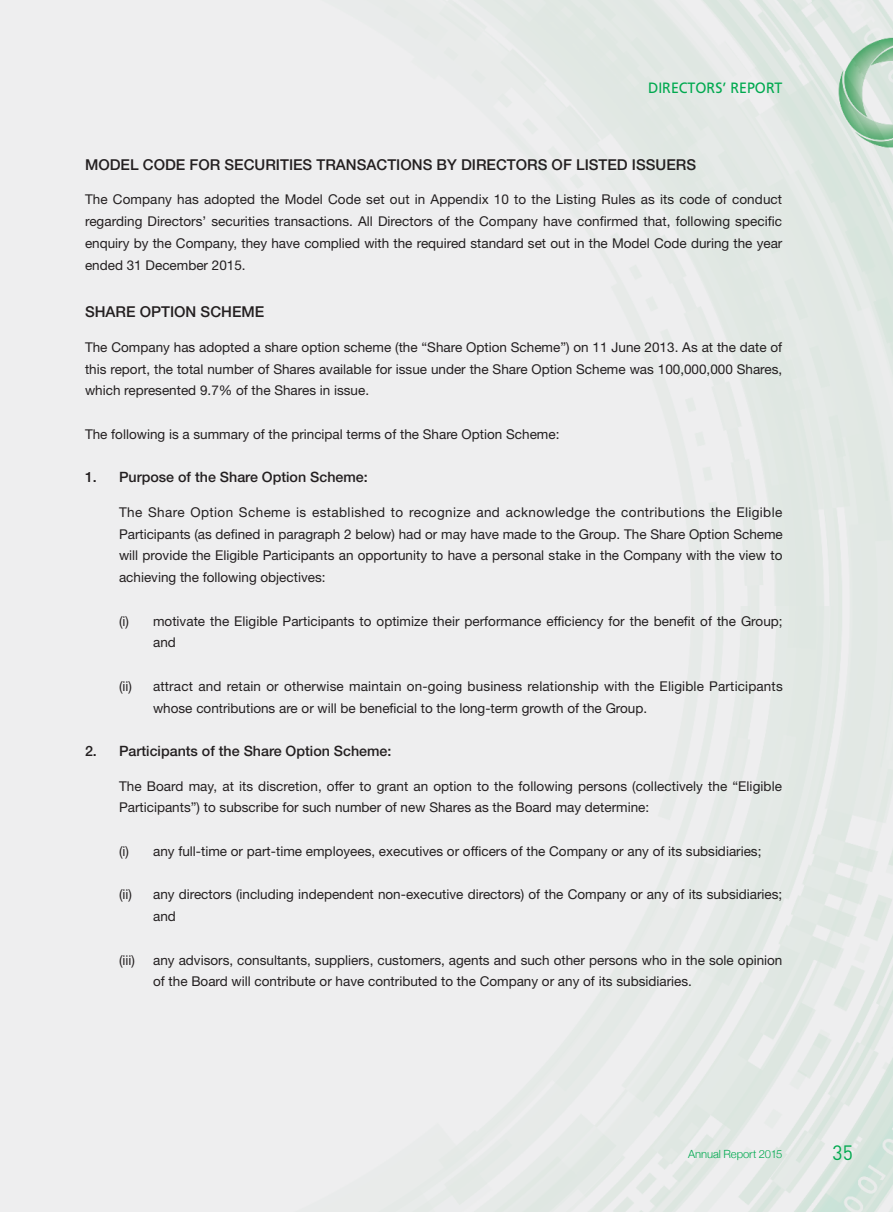
<style>
.page{position:relative;width:893px;height:1212px;background:#fff}
.page>*{position:absolute;margin:0;border:0;box-sizing:border-box;transform-origin:0 0}
.t1{font:20.4px "DIN";color:#00a94f;scale:.95 1}
.t2{font:500 15px "Helvetica Neue LT Std";color:#231f20}
.t3{font:15px "Frutiger LT Std";color:#00a94f;scale:.95 1}
.t4{font:500 14.25px "Helvetica Neue LT Std";color:#231f20}
.t5{font:13.5px/21.8px "Helvetica Neue LT Std";color:#231f20}
.t6{font:300 11.25px "Helvetica Neue";letter-spacing:-.005em;color:#00a94f}
</style>
<div class="page">
<img style="left:1px;top:0;width:892px;height:1212px">
<p class="t3" style="left:648px;top:79px;width:143px">DIRECTORS’ REPORT</p>
<p class="t2" style="left:85px;top:155px;width:613px">MODEL CODE FOR SECURITIES TRANSACTIONS BY DIRECTORS OF LISTED ISSUERS</p>
<p class="t5" style="left:85px;top:188px;width:699px;text-align:justify">The Company has adopted the Model Code set out in Appendix 10 to the Listing Rules as its code of conduct regarding Directors’ securities transactions. All Directors of the Company have confirmed that, following specific enquiry by the Company, they have complied with the required standard set out in the Model Code during the year ended 31 December 2015.</p>
<p class="t2" style="left:85px;top:303px;width:181px">SHARE OPTION SCHEME</p>
<p class="t5" style="left:85px;top:336px;width:699px;text-align:justify">The Company has adopted a share option scheme (the “Share Option Scheme”) on 11 June 2013. As at the date of this report, the total number of Shares available for issue under the Share Option Scheme was 100,000,000 Shares, which represented 9.7% of the Shares in issue.</p>
<p class="t5" style="left:85px;top:423px;width:476px">The following is a summary of the principal terms of the Share Option Scheme:</p>
<p class="t4" style="left:85px;top:469px;width:284px">1. Purpose of the Share Option Scheme:</p>
<p class="t5" style="left:119px;top:501px;width:665px;text-align:justify">The Share Option Scheme is established to recognize and acknowledge the contributions the Eligible Participants (as defined in paragraph 2 below) had or may have made to the Group. The Share Option Scheme will provide the Eligible Participants an opportunity to have a personal stake in the Company with the view to achieving the following objectives:</p>
<p class="t5" style="left:153px;top:610px;width:631px;text-indent:-34px">(i) motivate the Eligible Participants to optimize their performance efficiency for the benefit of the Group; and</p>
<p class="t5" style="left:153px;top:675px;width:631px;text-indent:-34px">(ii) attract and retain or otherwise maintain on-going business relationship with the Eligible Participants whose contributions are or will be beneficial to the long-term growth of the Group.</p>
<p class="t4" style="left:85px;top:742px;width:308px">2. Participants of the Share Option Scheme:</p>
<p class="t5" style="left:119px;top:775px;width:664px">The Board may, at its discretion, offer to grant an option to the following persons (collectively the “Eligible<br>Participants”) to subscribe for such number of new Shares as the Board may determine:</p>
<p class="t5" style="left:119px;top:840px;width:644px">(i) any full-time or part-time employees, executives or officers of the Company or any of its subsidiaries;</p>
<p class="t5" style="left:153px;top:883px;width:631px;text-indent:-34px">(ii) any directors (including independent non-executive directors) of the Company or any of its subsidiaries; and</p>
<p class="t5" style="left:119px;top:949px;width:17px">(iii)</p>
<p class="t5" style="left:153px;top:949px;width:631px">any advisors, consultants, suppliers, customers, agents and such other persons who in the sole opinion of the Board will contribute or have contributed to the Company or any of its subsidiaries.</p>
<p class="t6" style="left:688px;top:1145px;width:96px">Annual Report 2015</p>
<h1 class="t1" style="left:832px;top:1140px;width:23px">35</h1>
</div>
